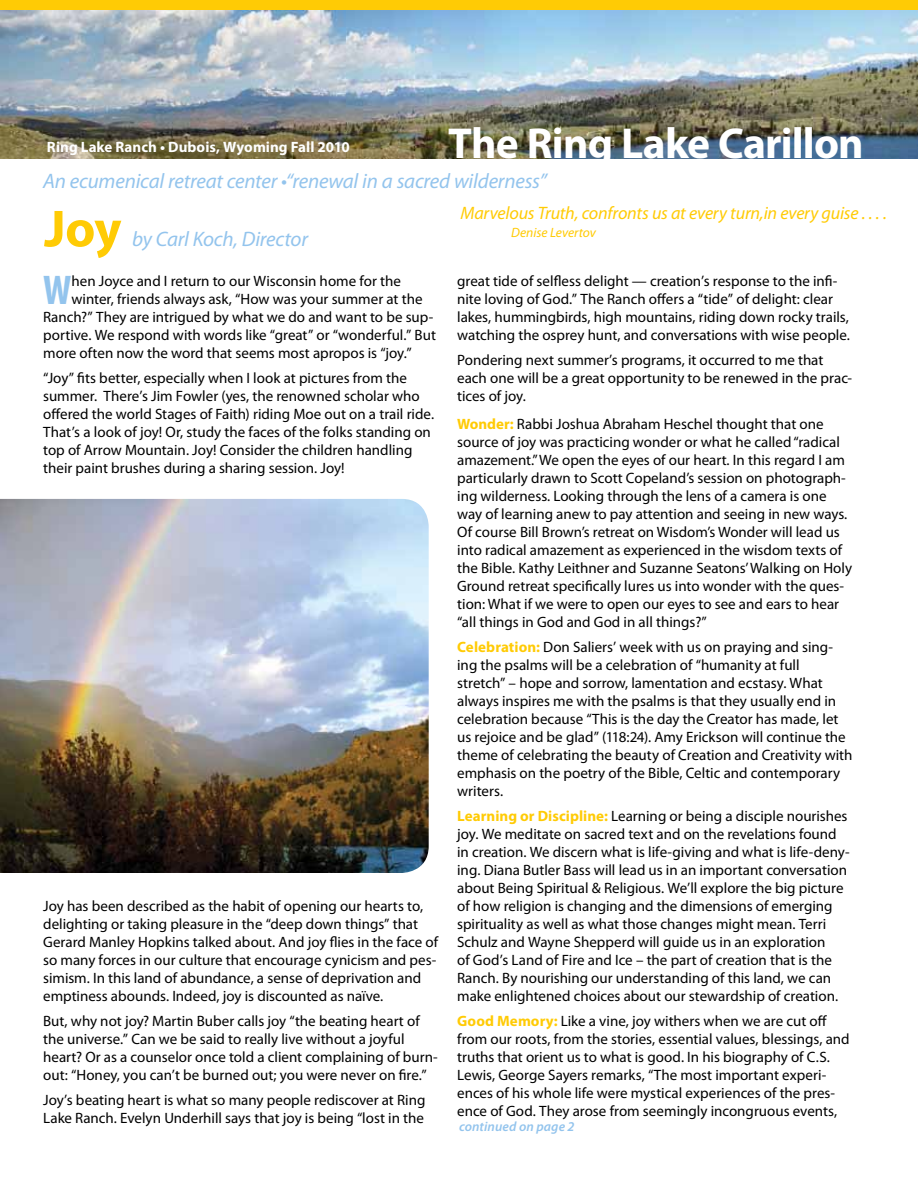
<style>
.page{position:relative;width:918px;height:1188px;background:#fff}
.page>*{position:absolute;margin:0;border:0;box-sizing:border-box;transform-origin:0 0}
.t1{font:700 52.5px "Myriad Pro";color:#ffcb05}
.t2{font:700 43.5px "Myriad Pro";letter-spacing:-.02em;color:#fff}
.t3{font:700 condensed 41.7px "Myriad Pro";color:#93c4ed}
.t4{font:italic 21px "Myriad Pro";letter-spacing:-.01em;color:#93c4ed}
.t5{font:italic 18px "Myriad Pro";letter-spacing:-.01em;color:#ffcb05}
.t6{font:15px/18px "Myriad Pro";color:#000}
.t7{font:700 15px "Myriad Pro";letter-spacing:.005em;color:#fff}
.t8{font:italic 600 13.5px "Myriad Pro";letter-spacing:.01em;color:#93c4ed}
.t9{font:italic 13.5px "Myriad Pro";color:#ffcb05}
.s1{font-weight:700;color:#ffcb05}
</style>
<div class="page">
<img style="left:0;top:499px;width:429px;height:374px">
<div style="left:0;top:0;width:918px;height:158px;background:#ffcb05"></div>
<img style="left:1px;top:10px;width:917px;height:148px">
<p class="t7" style="left:47px;top:137px;width:304px">Ring Lake Ranch • Dubois, Wyoming Fall 2010</p>
<h2 class="t2" style="left:448px;top:115px;width:417px">The Ring Lake Carillon</h2>
<h3 class="t4" style="left:43px;top:168px;width:505px">An ecumenical retreat center •“renewal in a sacred wilderness”</h3>
<p class="t5" style="left:460px;top:202px;width:428px">Marvelous Truth, confronts us at every turn,in every guise . . . .</p>
<p class="t9" style="left:511px;top:224px;width:86px">Denise Levertov</p>
<h1 class="t1" style="left:44px;top:194px;width:79px">Joy</h1>
<h3 class="t4" style="left:132px;top:226px;width:178px">by Carl Koch, Director</h3>
<h3 class="t3" style="left:43px;top:264px;width:30px">W</h3>
<p class="t6" style="left:72px;top:271px;width:331px">hen Joyce and I return to our Wisconsin home for the</p>
<p class="t6" style="left:72px;top:289px;width:353px">winter, friends always ask, “How was your summer at the</p>
<p class="t6" style="left:43px;top:307px;width:392px">Ranch?” They are intrigued by what we do and want to be sup-</p>
<p class="t6" style="left:43px;top:325px;width:394px">portive. We respond with words like “great” or “wonderful.” But</p>
<p class="t6" style="left:43px;top:343px;width:370px">more often now the word that seems most apropos is “joy.”</p>
<p class="t6" style="left:43px;top:368px;width:392px">“Joy” fits better, especially when I look at pictures from the summer. There’s Jim Fowler (yes, the renowned scholar who offered the world Stages of Faith) riding Moe out on a trail ride.<br>That’s a look of joy! Or, study the faces of the folks standing on top of Arrow Mountain. Joy! Consider the children handling their paint brushes during a sharing session. Joy!</p>
<p class="t6" style="left:43px;top:897px;width:396px">Joy has been described as the habit of opening our hearts to, delighting or taking pleasure in the “deep down things” that Gerard Manley Hopkins talked about. And joy flies in the face of so many forces in our culture that encourage cynicism and pes&shy;simism. In this land of abundance, a sense of deprivation and emptiness abounds. Indeed, joy is discounted as naïve.</p>
<p class="t6" style="left:43px;top:1012px;width:396px">But, why not joy? Martin Buber calls joy “the beating heart of the universe.” Can we be said to really live without a joyful heart? Or as a counselor once told a client complaining of burn&shy;out: “Honey, you can’t be burned out; you were never on fire.”</p>
<p class="t6" style="left:43px;top:1090px;width:384px">Joy’s beating heart is what so many people rediscover at Ring<br>Lake Ranch. Evelyn Underhill says that joy is being “lost in the</p>
<p class="t6" style="left:457px;top:271px;width:394px">great tide of selfless delight — creation’s response to the infi&shy;nite loving of God.” The Ranch offers a “tide” of delight: clear lakes, hummingbirds, high mountains, riding down rocky trails, watching the osprey hunt, and conversations with wise people.</p>
<p class="t6" style="left:457px;top:350px;width:396px">Pondering next summer’s programs, it occurred to me that each one will be a great opportunity to be renewed in the prac&shy;tices of joy.</p>
<p class="t6" style="left:457px;top:415px;width:396px"><span class="s1">Wonder:</span> Rabbi Joshua Abraham Heschel thought that one source of joy was practicing wonder or what he called “radical amazement.” We open the eyes of our heart. In this regard I am particularly drawn to Scott Copeland’s session on photograph&shy;ing wilderness. Looking through the lens of a camera is one way of learning anew to pay attention and seeing in new ways.<br>Of course Bill Brown’s retreat on Wisdom’s Wonder will lead us into radical amazement as experienced in the wisdom texts of the Bible. Kathy Leithner and Suzanne Seatons’ Walking on Holy Ground retreat specifically lures us into wonder with the ques&shy;tion: What if we were to open our eyes to see and ears to hear “all things in God and God in all things?”</p>
<p class="t6" style="left:457px;top:638px;width:397px"><span class="s1">Celebration:</span> Don Saliers’ week with us on praying and sing&shy;ing the psalms will be a celebration of “humanity at full<br>stretch” – hope and sorrow, lamentation and ecstasy. What always inspires me with the psalms is that they usually end in celebration because “This is the day the Creator has made, let us rejoice and be glad” (118:24). Amy Erickson will continue the theme of celebrating the beauty of Creation and Creativity with emphasis on the poetry of the Bible, Celtic and contemporary writers.</p>
<p class="t6" style="left:457px;top:807px;width:394px"><span class="s1">Learning or Discipline:</span> Learning or being a disciple nourishes joy. We meditate on sacred text and on the revelations found in creation. We discern what is life-giving and what is life-deny&shy;ing. Diana Butler Bass will lead us in an important conversation about Being Spiritual &amp; Religious. We’ll explore the big picture of how religion is changing and the dimensions of emerging spirituality as well as what those changes might mean. Terri Schulz and Wayne Shepperd will guide us in an exploration<br>of God’s Land of Fire and Ice – the part of creation that is the Ranch. By nourishing our understanding of this land, we can make enlightened choices about our stewardship of creation.</p>
<p class="t6" style="left:457px;top:1011px;width:394px"><span class="s1">Good Memory:</span> Like a vine, joy withers when we are cut off from our roots, from the stories, essential values, blessings, and truths that orient us to what is good. In his biography of C.S.<br>Lewis, George Sayers remarks, “The most important experi&shy;ences of his whole life were mystical experiences of the pres&shy;ence of God. They arose from seemingly incongruous events,</p>
<p class="t8" style="left:459px;top:1118px;width:117px">continued on page 2</p>
</div>
